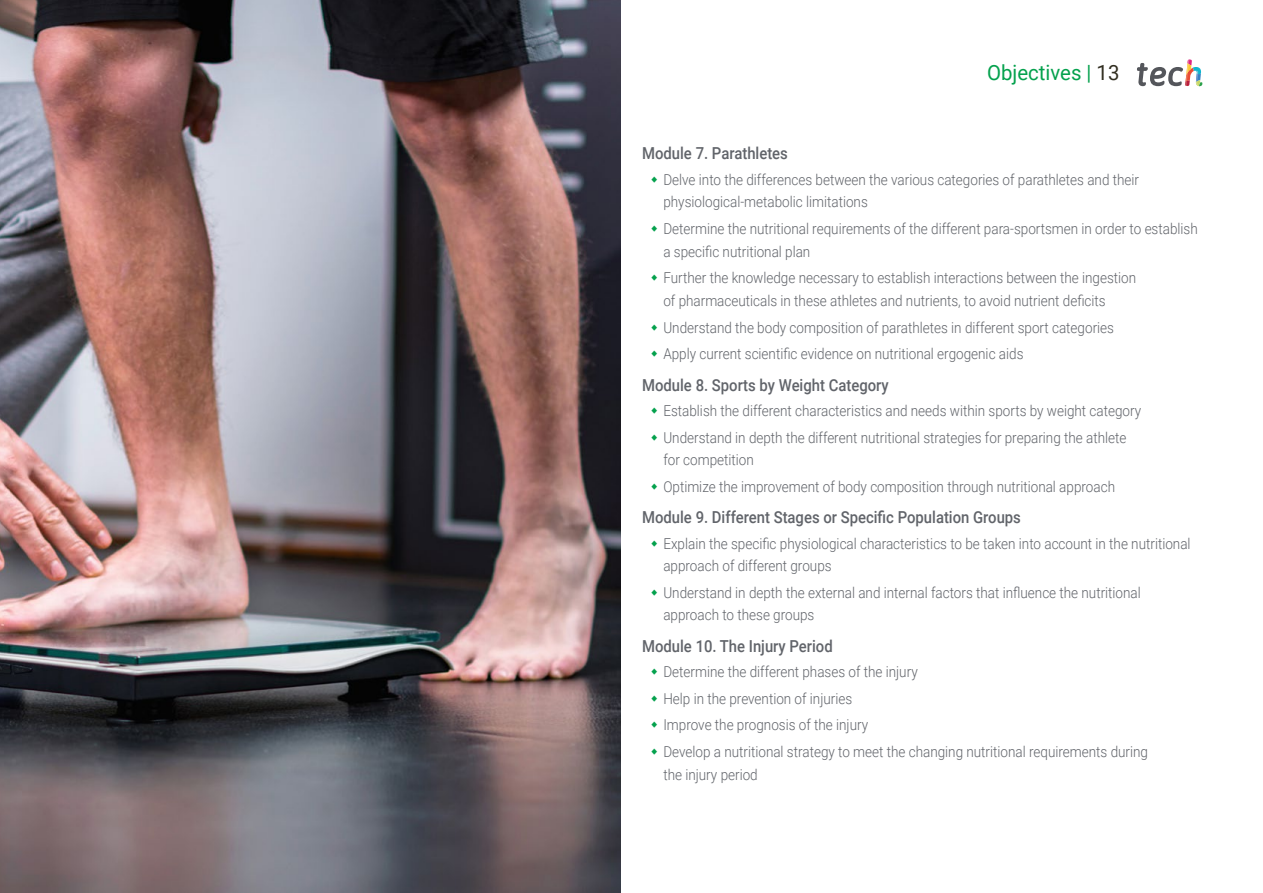
<style>
.page{position:relative;width:1263px;height:893px;background:#fff}
.page>*{position:absolute;margin:0;border:0;box-sizing:border-box;transform-origin:0 0}
.t1{font:21px "Roboto";color:#04a14d}
.t2{font:500 16.5px "Roboto";color:#61646a;scale:.9 1}
.t3{font:300 15px/26.7px "Roboto";color:#61646a;scale:.9 1}
.s1{color:#312e20}
</style>
<div class="page">
<svg style="left:1137px;top:60px;width:65px;height:27px"></svg>
<img style="left:0;top:0;width:621px;height:893px">
<h1 class="t1" style="left:987px;top:57px;width:134px">Objectives | <span class="s1">13</span></h1>
<p class="t2" style="left:642px;top:142px;width:164px">Module 7. Parathletes</p>
<p class="t3" style="left:663px;top:168px;width:530px;line-height:22.5px">Delve into the differences between the various categories of parathletes and their physiological-metabolic limitations</p>
<p class="t3" style="left:663px;top:217px;width:595px;line-height:22.5px">Determine the nutritional requirements of the different para-sportsmen in order to establish a specific nutritional plan</p>
<p class="t3" style="left:663px;top:266px;width:527px;line-height:22.5px">Further the knowledge necessary to establish interactions between the ingestion of pharmaceuticals in these athletes and nutrients, to avoid nutrient deficits</p>
<p class="t3" style="left:663px;top:313px;width:502px">Understand the body composition of parathletes in different sport categories<br>Apply current scientific evidence on nutritional ergogenic aids</p>
<p class="t2" style="left:642px;top:373px;width:276px">Module 8. Sports by Weight Category</p>
<p class="t3" style="left:663px;top:397px;width:532px">Establish the different characteristics and needs within sports by weight category<br>Understand in depth the different nutritional strategies for preparing the athlete</p>
<p class="t3" style="left:663px;top:446px;width:503px">for competition<br>Optimize the improvement of body composition through nutritional approach</p>
<p class="t2" style="left:642px;top:506px;width:422px">Module 9. Different Stages or Specific Population Groups</p>
<p class="t3" style="left:663px;top:531px;width:587px;line-height:22.5px">Explain the specific physiological characteristics to be taken into account in the nutritional approach of different groups</p>
<p class="t3" style="left:663px;top:581px;width:532px;line-height:22.5px">Understand in depth the external and internal factors that influence the nutritional approach to these groups</p>
<p class="t2" style="left:642px;top:634px;width:213px">Module 10. The Injury Period</p>
<p class="t3" style="left:663px;top:658px;width:540px">Determine the different phases of the injury<br>Help in the prevention of injuries<br>Improve the prognosis of the injury<br>Develop a nutritional strategy to meet the changing nutritional requirements during</p>
<p class="t3" style="left:663px;top:760px;width:106px">the injury period</p>
</div>
